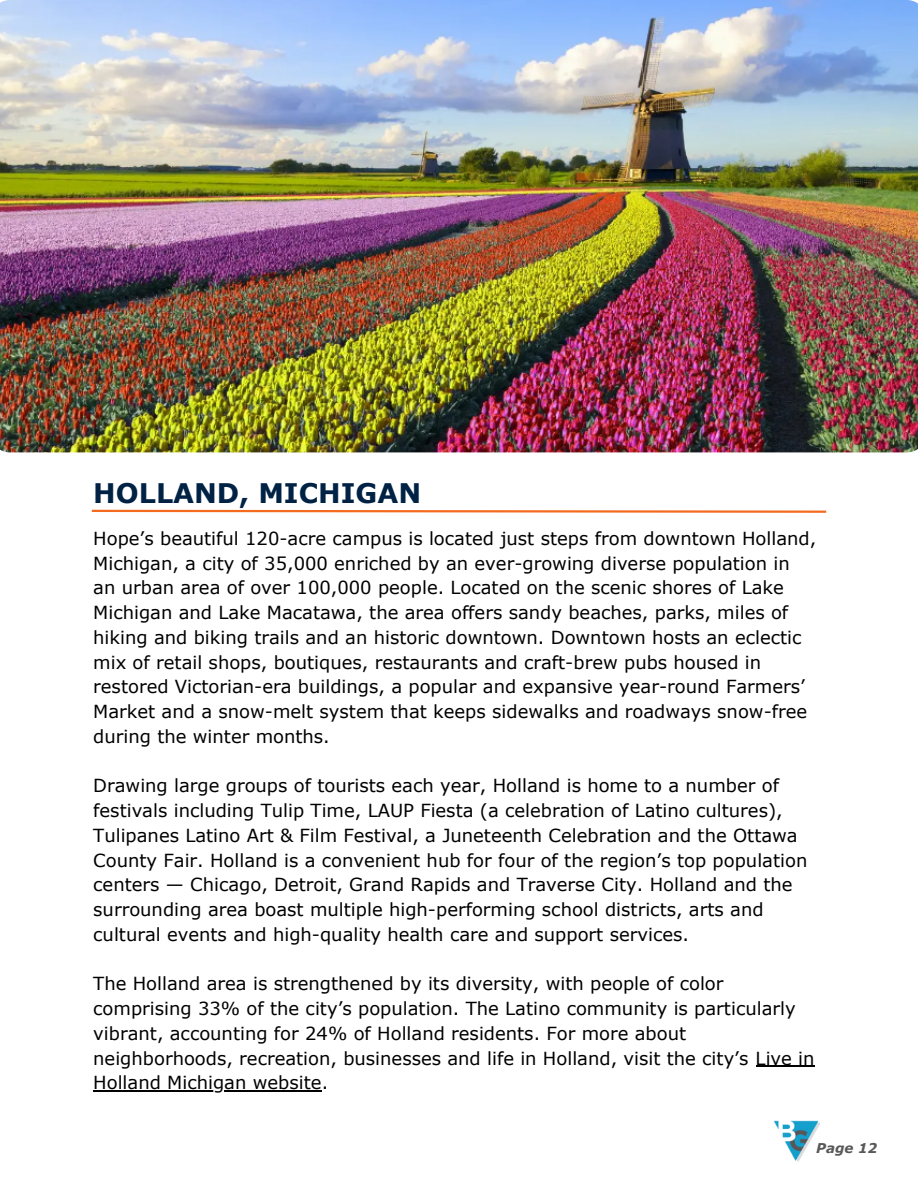
<style>
.page{position:relative;width:918px;height:1188px;background:#fff}
.page>*{position:absolute;margin:0;border:0;box-sizing:border-box;transform-origin:0 0}
.t1{font:700 27px "Verdana";color:#024}
.t2{font:18px/24.8px "Verdana";color:#000}
.t3{font:italic 700 13.5px "Verdana";color:#59595a}
</style>
<div class="page">
<img style="left:0;top:0;width:918px;height:452px">
<img style="left:774px;top:1120px;width:45px;height:42px">
<svg style="left:91px;top:509px;width:736px;height:4px"></svg>
<hr style="left:756px;top:1066px;width:59px;height:1px;background:#000">
<hr style="left:93px;top:1090px;width:229px;height:2px;background:#000">
<h1 class="t1" style="left:93px;top:476px;width:329px">HOLLAND, MICHIGAN</h1>
<p class="t2" style="left:93px;top:525px;width:725px">Hope’s beautiful 120-acre campus is located just steps from downtown Holland, Michigan, a city of 35,000 enriched by an ever-growing diverse population in an urban area of over 100,000 people. Located on the scenic shores of Lake Michigan and Lake Macatawa, the area offers sandy beaches, parks, miles of hiking and biking trails and an historic downtown. Downtown hosts an eclectic mix of retail shops, boutiques, restaurants and craft-brew pubs housed in restored Victorian-era buildings, a popular and expansive year-round Farmers’ Market and a snow-melt system that keeps sidewalks and roadways snow-free during the winter months.</p>
<p class="t2" style="left:93px;top:773px;width:716px">Drawing large groups of tourists each year, Holland is home to a number of festivals including Tulip Time, LAUP Fiesta (a celebration of Latino cultures), Tulipanes Latino Art &amp; Film Festival, a Juneteenth Celebration and the Ottawa County Fair. Holland is a convenient hub for four of the region’s top population centers — Chicago, Detroit, Grand Rapids and Traverse City. Holland and the surrounding area boast multiple high-performing school districts, arts and cultural events and high-quality health care and support services.</p>
<p class="t2" style="left:93px;top:971px;width:723px">The Holland area is strengthened by its diversity, with people of color comprising 33% of the city’s population. The Latino community is particularly vibrant, accounting for 24% of Holland residents. For more about neighborhoods, recreation, businesses and life in Holland, visit the city’s Live in Holland Michigan website.</p>
<p class="t3" style="left:816px;top:1140px;width:63px">Page 12</p>
</div>
